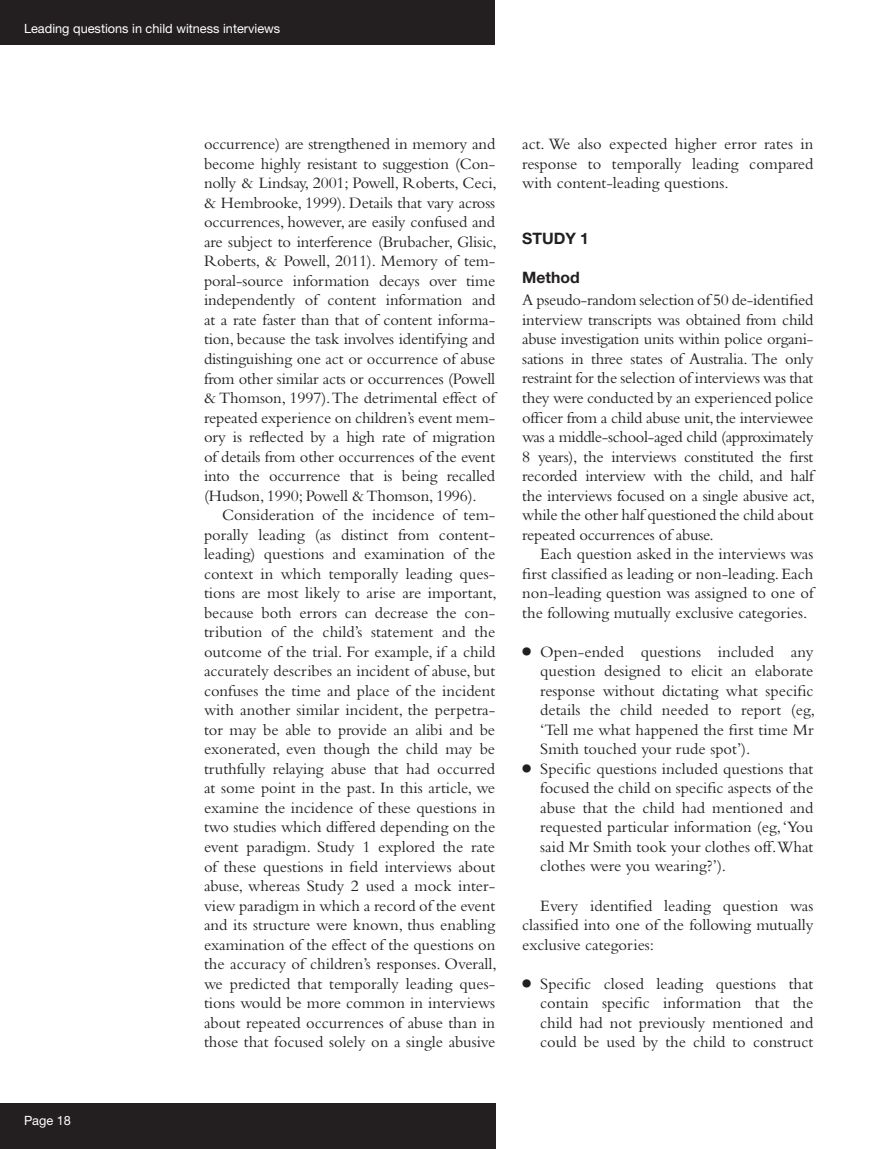
<style>
.page{position:relative;width:893px;height:1149px;background:#fff}
.page>*{position:absolute;margin:0;border:0;box-sizing:border-box;transform-origin:0 0}
.t1{font:16.5px/19.5px "Bembo";color:#231f20;text-align:justify}
.t2{font:700 15.75px "Helvetica Neue";color:#231f20}
.t3{font:12.75px "Helvetica Neue";color:#fff}
.s1{font-family:"Universal Newswith Comm Pi"}
</style>
<div class="page">
<div style="left:0;top:0;width:495px;height:44px;background:#231f20"></div>
<div style="left:0;top:1102px;width:495px;height:46px;background:#231f20"></div>
<p class="t3" style="left:24px;top:21px;width:258px">Leading questions in child witness interviews</p>
<p class="t3" style="left:24px;top:1112px;width:48px">Page 18</p>
<p class="t1" style="left:204px;top:134px;width:294px">occurrence) are strengthened in memory and become highly resistant to suggestion (Con&shy;nolly &amp; Lindsay, 2001; Powell, Roberts, Ceci, &amp; Hembrooke, 1999). Details that vary across occurrences, however, are easily confused and are subject to interference (Brubacher, Glisic, Roberts, &amp; Powell, 2011). Memory of tem&shy;poral-source information decays over time independently of content information and at a rate faster than that of content informa&shy;tion, because the task involves identifying and distinguishing one act or occurrence of abuse from other similar acts or occurrences (Powell &amp; Thomson, 1997). The detrimental effect of repeated experience on children’s event mem&shy;ory is reflected by a high rate of migration of details from other occurrences of the event into the occurrence that is being recalled (Hudson, 1990; Powell &amp; Thomson, 1996).</p>
<p class="t1" style="left:204px;top:504px;width:294px;text-indent:18px">Consideration of the incidence of tem&shy;porally leading (as distinct from content&shy;leading) questions and examination of the context in which temporally leading ques&shy;tions are most likely to arise are important, because both errors can decrease the con&shy;tribution of the child’s statement and the outcome of the trial. For example, if a child accurately describes an incident of abuse, but confuses the time and place of the incident with another similar incident, the perpetra&shy;tor may be able to provide an alibi and be exonerated, even though the child may be truthfully relaying abuse that had occurred at some point in the past. In this article, we examine the incidence of these questions in two studies which differed depending on the event paradigm. Study 1 explored the rate of these questions in field interviews about abuse, whereas Study 2 used a mock inter&shy;view paradigm in which a record of the event and its structure were known, thus enabling examination of the effect of the questions on the accuracy of children’s responses. Overall, we predicted that temporally leading ques&shy;tions would be more common in interviews about repeated occurrences of abuse than in those that focused solely on a single abusive</p>
<p class="t1" style="left:522px;top:134px;width:293px">act. We also expected higher error rates in response to temporally leading compared with content-leading questions.</p>
<p class="t2" style="left:522px;top:228px;width:68px">STUDY 1</p>
<p class="t2" style="left:522px;top:267px;width:59px">Method</p>
<p class="t1" style="left:522px;top:290px;width:294px">A pseudo-random selection of 50 de-identified interview transcripts was obtained from child abuse investigation units within police organi&shy;sations in three states of Australia. The only restraint for the selection of interviews was that they were conducted by an experienced police officer from a child abuse unit, the interviewee was a middle-school-aged child (approximately 8 years), the interviews constituted the first recorded interview with the child, and half the interviews focused on a single abusive act, while the other half questioned the child about repeated occurrences of abuse.</p>
<p class="t1" style="left:522px;top:543px;width:293px;text-indent:18px">Each question asked in the interviews was first classified as leading or non-leading. Each non-leading question was assigned to one of the following mutually exclusive categories.</p>
<p class="t1" style="left:540px;top:641px;width:276px;text-indent:-18px"><span class="s1">●</span> Open-ended questions included any question designed to elicit an elaborate response without dictating what specific details the child needed to report (eg, ‘Tell me what happened the first time Mr Smith touched your rude spot’).</p>
<p class="t1" style="left:540px;top:758px;width:275px;text-indent:-18px"><span class="s1">●</span> Specific questions included questions that focused the child on specific aspects of the abuse that the child had mentioned and requested particular information (eg, ‘You said Mr Smith took your clothes off.What clothes were you wearing?’).</p>
<p class="t1" style="left:522px;top:895px;width:293px;text-indent:18px">Every identified leading question was classified into one of the following mutually exclusive categories:</p>
<p class="t1" style="left:540px;top:973px;width:275px;text-indent:-18px"><span class="s1">●</span> Specific closed leading questions that contain specific information that the child had not previously mentioned and could be used by the child to construct</p>
</div>
